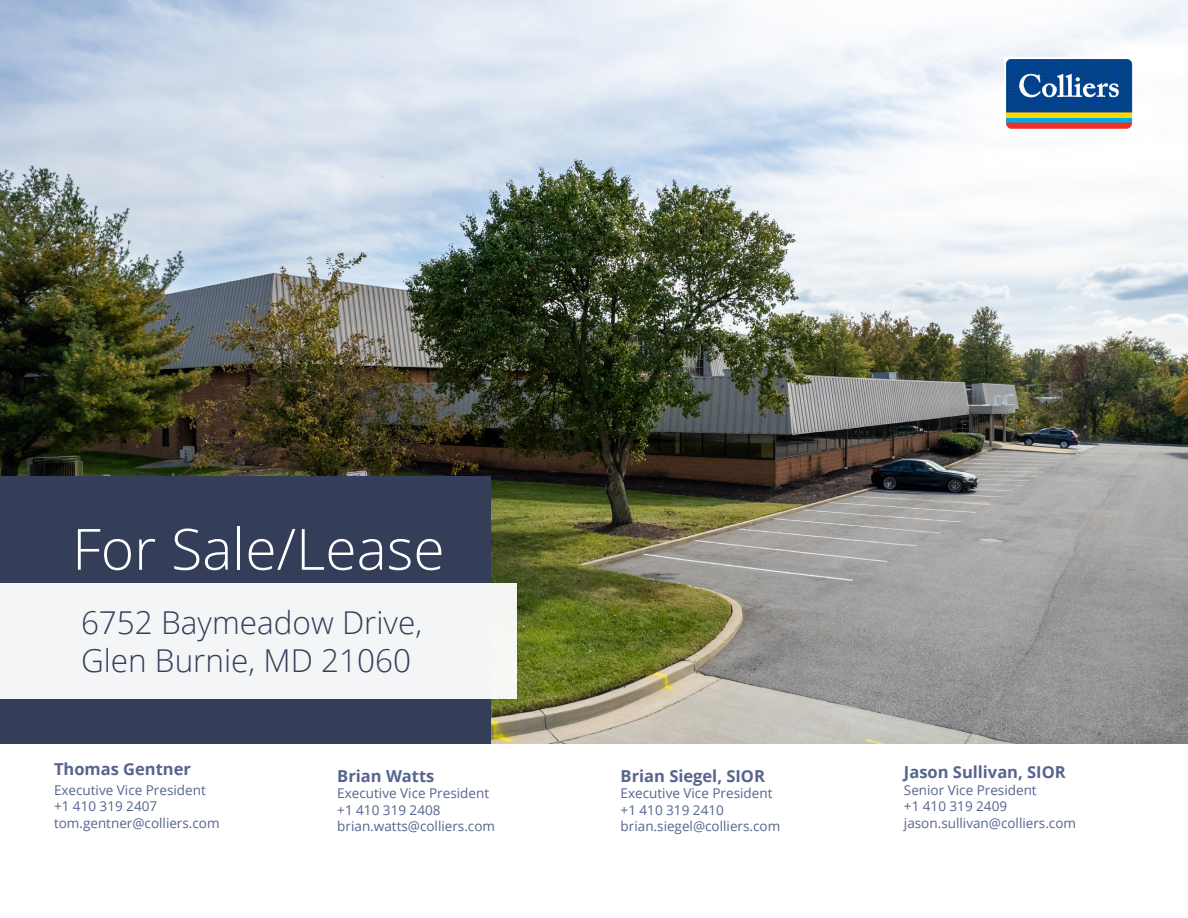
<style>
.page{position:relative;width:1188px;height:918px;background:#fff}
.page>*{position:absolute;margin:0;border:0;box-sizing:border-box;transform-origin:0 0}
.t1{font:300 57px "Open Sans";color:#fff}
.t2{font:300 31.5px/37.8px "Open Sans";color:#353e59}
.t3{font:700 16.5px "Open Sans";color:#56648f}
.t4{font:13.5px "Open Sans";color:#56648f}
</style>
<div class="page">
<img style="left:0;top:0;width:1188px;height:743px">
<div style="left:0;top:476px;width:491px;height:267px;background:#353e59"></div>
<div style="left:0;top:583px;width:517px;height:116px;background:#f4f5f6"></div>
<img style="left:1004px;top:57px;width:129px;height:74px">
<p class="t1" style="left:72px;top:510px;width:374px">For Sale/Lease</p>
<p class="t2" style="left:81px;top:603px;width:343px">6752 Baymeadow Drive,<br>Glen Burnie, MD 21060</p>
<p class="t3" style="left:54px;top:758px;width:139px">Thomas Gentner</p>
<p class="t4" style="left:54px;top:781px;width:153px">Executive Vice President</p>
<p class="t4" style="left:54px;top:797px;width:105px">+1 410 319 2407</p>
<p class="t4" style="left:54px;top:814px;width:167px">tom.gentner@colliers.com</p>
<p class="t3" style="left:337px;top:764px;width:99px">Brian Watts</p>
<p class="t4" style="left:337px;top:784px;width:153px">Executive Vice President</p>
<p class="t4" style="left:337px;top:800px;width:105px">+1 410 319 2408</p>
<p class="t4" style="left:337px;top:817px;width:159px">brian.watts@colliers.com</p>
<p class="t3" style="left:621px;top:764px;width:146px">Brian Siegel, SIOR</p>
<p class="t4" style="left:621px;top:784px;width:153px">Executive Vice President</p>
<p class="t4" style="left:621px;top:800px;width:105px">+1 410 319 2410</p>
<p class="t4" style="left:621px;top:817px;width:161px">brian.siegel@colliers.com</p>
<p class="t3" style="left:904px;top:761px;width:163px">Jason Sullivan, SIOR</p>
<p class="t4" style="left:904px;top:781px;width:134px">Senior Vice President</p>
<p class="t4" style="left:904px;top:797px;width:105px">+1 410 319 2409</p>
<p class="t4" style="left:904px;top:814px;width:174px">jason.sullivan@colliers.com</p>
</div>
